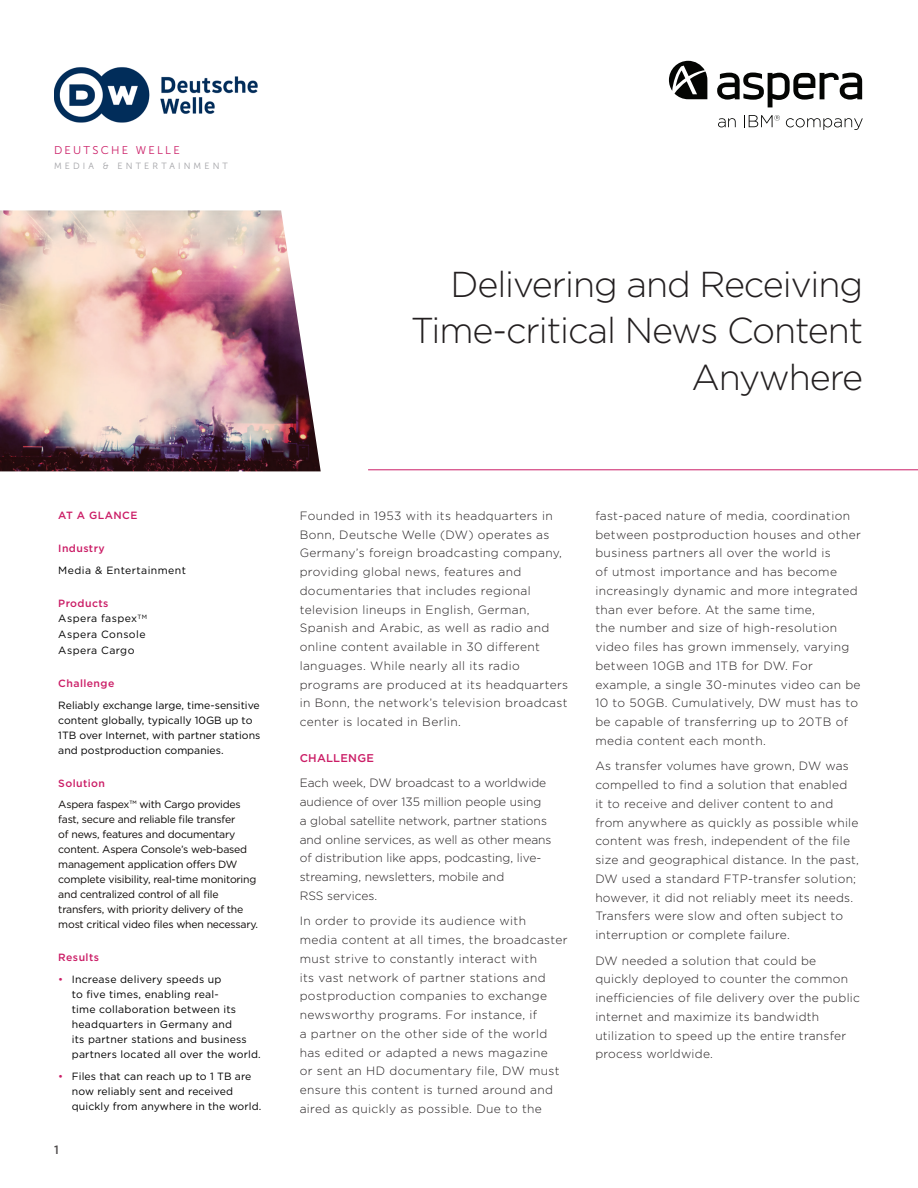
<style>
.page{position:relative;width:918px;height:1188px;background:#fff}
.page>*{position:absolute;margin:0;border:0;box-sizing:border-box;transform-origin:0 0}
.t1{font:300 36px/46.5px "Gotham";letter-spacing:-.03em;color:#231f20;text-align:right}
.Body_copy{font:300 12px/18.8px "Gotham";letter-spacing:.03em;color:#231f20}
.Body_copy-2{font:300 12px/18.8px "Gotham";color:#231f20}
.t2{font:500 12px "Gotham";color:#231f20}
.t3{font:11.25px "Museo Sans 300";letter-spacing:.2em;color:#cb1d66}
.Body_Copy_Headers{font:500 11.25px "Gotham";letter-spacing:.02em;color:#cb1d66}
.t4{font:10.5px/15px "Gotham";letter-spacing:.01em;color:#000}
.t5{font:10.5px/15px "Gotham";letter-spacing:-.02em;color:#0c0806}
.t6{font:10.5px "Gotham";letter-spacing:.04em;color:#000}
.t7{font:500 10.5px "Gotham";letter-spacing:.04em;color:#cb1d66}
.t8{font:9px "Museo Sans 300";letter-spacing:.35em;color:#a1a1a5}
.s1{color:#cb1d66}
</style>
<div class="page">
<img style="left:54px;top:67px;width:204px;height:56px">
<svg style="left:669px;top:61px;width:38px;height:38px"></svg>
<svg style="left:717px;top:73px;width:145px;height:34px"></svg>
<svg style="left:718px;top:118px;width:18px;height:9px"></svg>
<svg style="left:744px;top:115px;width:36px;height:12px"></svg>
<svg style="left:786px;top:118px;width:77px;height:12px"></svg>
<hr style="left:368px;top:469px;width:550px;height:1px;background:#cb1d66">
<img style="left:0;top:210px;width:321px;height:261px">
<p class="t3" style="left:54px;top:144px;width:127px">DEUTSCHE WELLE</p>
<p class="t8" style="left:54px;top:161px;width:175px">MEDIA &amp; ENTERTAINMENT</p>
<p class="t1" style="left:411px;top:260px;width:454px">Delivering and Receiving<br>Time-critical News Content<br>Anywhere</p>
<p class="t7" style="left:58px;top:508px;width:81px">AT A GLANCE</p>
<p class="t7" style="left:58px;top:541px;width:48px">Industry</p>
<p class="t6" style="left:58px;top:563px;width:129px">Media &amp; Entertainment</p>
<p class="t7" style="left:58px;top:596px;width:52px">Products</p>
<p class="t6" style="left:58px;top:612px;width:90px">Aspera faspex<sup>TM</sup></p>
<p class="t6" style="left:58px;top:628px;width:89px">Aspera Console</p>
<p class="t6" style="left:58px;top:643px;width:78px">Aspera Cargo</p>
<p class="t7" style="left:58px;top:676px;width:58px">Challenge</p>
<p class="t4" style="left:58px;top:697px;width:204px">Reliably exchange large, time-sensitive content globally, typically 10GB up to 1TB over Internet, with partner stations and postproduction companies.</p>
<p class="t7" style="left:58px;top:776px;width:48px">Solution</p>
<p class="t5" style="left:58px;top:797px;width:201px">Aspera faspex™ with Cargo provides fast, secure and reliable file transfer<br>of news, features and documentary content. Aspera Console’s web-based management application offers DW complete visibility, real-time monitoring and centralized control of all file transfers, with priority delivery of the most critical video files when necessary.</p>
<p class="t7" style="left:58px;top:951px;width:42px">Results</p>
<p class="t4" style="left:72px;top:972px;width:191px;text-indent:-14px"><span class="s1">•</span> Increase delivery speeds up<br>to five times, enabling real-<br>time collaboration between its headquarters in Germany and<br>its partner stations and business partners located all over the world.</p>
<p class="t4" style="left:72px;top:1068px;width:191px;text-indent:-14px"><span class="s1">•</span> Files that can reach up to 1 TB are now reliably sent and received quickly from anywhere in the world.</p>
<p class="t2" style="left:54px;top:1142px;width:6px">1</p>
<p class="Body_copy" style="left:300px;top:506px;width:270px">Founded in 1953 with its headquarters in Bonn, Deutsche Welle (DW) operates as Germany’s foreign broadcasting company, providing global news, features and documentaries that includes regional television lineups in English, German, Spanish and Arabic, as well as radio and online content available in 30 different languages. While nearly all its radio programs are produced at its headquarters in Bonn, the network’s television broadcast center is located in Berlin.</p>
<p class="Body_Copy_Headers" style="left:300px;top:750px;width:76px">CHALLENGE</p>
<p class="Body_copy-2" style="left:300px;top:773px;width:253px">Each week, DW broadcast to a worldwide audience of over 135 million people using<br>a global satellite network, partner stations and online services, as well as other means of distribution like apps, podcasting, live&shy;streaming, newsletters, mobile and<br>RSS services.</p>
<p class="Body_copy" style="left:300px;top:911px;width:269px">In order to provide its audience with<br>media content at all times, the broadcaster must strive to constantly interact with<br>its vast network of partner stations and postproduction companies to exchange newsworthy programs. For instance, if<br>a partner on the other side of the world has edited or adapted a news magazine<br>or sent an HD documentary file, DW must ensure this content is turned around and aired as quickly as possible. Due to the</p>
<p class="Body_copy" style="left:595px;top:506px;width:267px">fast-paced nature of media, coordination between postproduction houses and other business partners all over the world is<br>of utmost importance and has become increasingly dynamic and more integrated than ever before. At the same time,<br>the number and size of high-resolution video files has grown immensely, varying between 10GB and 1TB for DW. For example, a single 30-minutes video can be 10 to 50GB. Cumulatively, DW must has to be capable of transferring up to 20TB of media content each month.</p>
<p class="Body_copy" style="left:595px;top:757px;width:265px">As transfer volumes have grown, DW was compelled to find a solution that enabled<br>it to receive and deliver content to and from anywhere as quickly as possible while content was fresh, independent of the file size and geographical distance. In the past, DW used a standard FTP-transfer solution; however, it did not reliably meet its needs.<br>Transfers were slow and often subject to interruption or complete failure.</p>
<p class="Body_copy" style="left:595px;top:951px;width:266px">DW needed a solution that could be quickly deployed to counter the common inefficiencies of file delivery over the public internet and maximize its bandwidth utilization to speed up the entire transfer process worldwide.</p>
</div>
